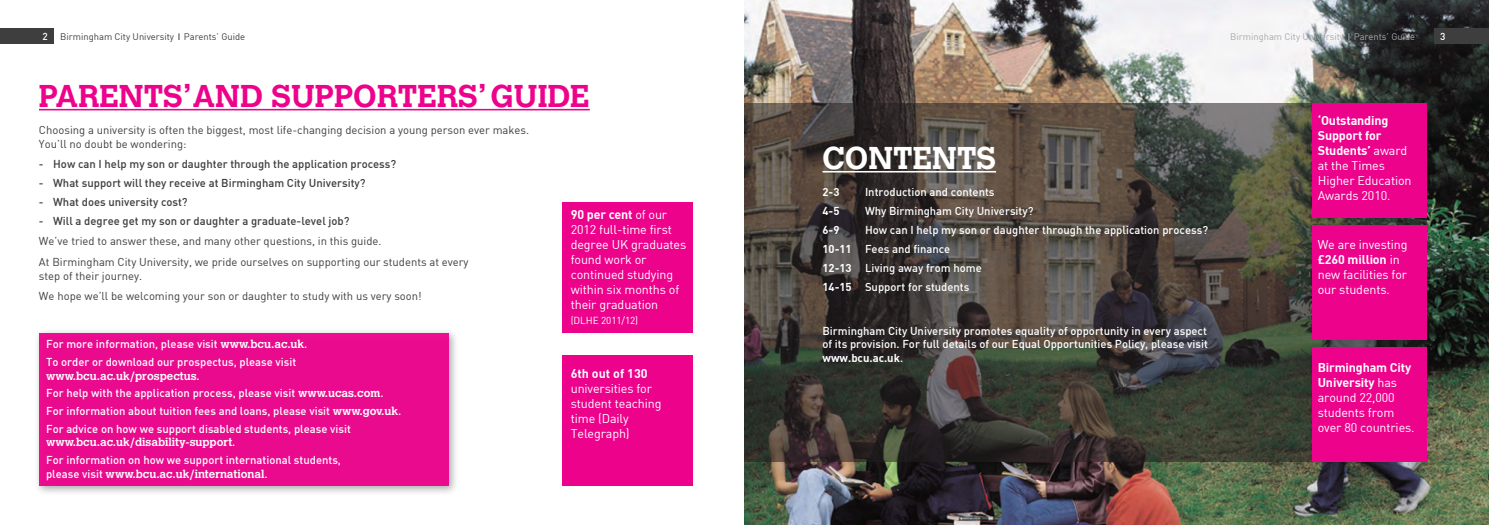
<style>
.page{position:relative;width:1489px;height:525px;background:#fff}
.page>*{position:absolute;margin:0;border:0;box-sizing:border-box;transform-origin:0 0}
.t1{font:700 31.25px "Calvert";color:#ed028c}
.t2{font:700 31.25px "Calvert";color:#fff}
.t3{font:12.5px/15px "DIN2";letter-spacing:-.01em;color:#fff}
.t4{font:500 11.25px/13.5px "DIN2";color:#fff}
.t5{font:11.25px/13.5px "DIN2";color:#3e3e3f}
.t6{font:500 11.25px "DIN2";color:#3e3e3f}
.t7{font:700 11.25px "DIN2";color:#fff}
.t8{font:10px "DIN2";letter-spacing:-.01em;color:#fff}
.t9{font:500 10px "DIN2";color:#fff}
.t10{font:9.38px "DIN2";color:#3e3e3f}
.t11{font:9.38px "DIN2";color:#a8a9ad}
.s1{font-weight:700}
.s2{font-family:"Calvert";font-weight:700}
</style>
<div class="page">
<img style="left:744px;top:0;width:744px;height:524px">
<svg style="left:744px;top:103px;width:682px;height:358px"></svg>
<div style="left:34px;top:328px;width:425px;height:168px;background:#231f20;opacity:.38"></div>
<div style="left:39px;top:333px;width:409px;height:153px;background:#e90a8d"></div>
<div style="left:0;top:28px;width:53px;height:16px;background:#3e3e3f"></div>
<div style="left:1433px;top:28px;width:55px;height:16px;background:#3e3e3f"></div>
<hr style="left:39px;top:109px;width:551px;height:1px;background:#ed028c">
<hr style="left:822px;top:171px;width:174px;height:1px;background:#fff">
<div style="left:1311px;top:347px;width:115px;height:114px;background:#ed028c"></div>
<div style="left:1311px;top:103px;width:115px;height:114px;background:#ed028c"></div>
<div style="left:562px;top:355px;width:130px;height:130px;background:#ed028c"></div>
<div style="left:562px;top:202px;width:130px;height:131px;background:#ed028c"></div>
<div style="left:1311px;top:225px;width:115px;height:114px;background:#ed028c"></div>
<p class="t9" style="left:43px;top:30px;width:7px">2</p>
<p class="t10" style="left:60px;top:31px;width:186px">Birmingham City University Parents’ Guide</p>
<p class="t11" style="left:1230px;top:31px;width:186px">Birmingham City University Parents’ Guide</p>
<p class="t9" style="left:1439px;top:30px;width:7px">3</p>
<p class="t1" style="left:39px;top:76px;width:552px">PARENTS’AND SUPPORTERS’ GUIDE</p>
<p class="t5" style="left:39px;top:123px;width:491px">Choosing a university is often the biggest, most life-changing decision a young person ever makes.<br>You’ll no doubt be wondering:</p>
<p class="t6" style="left:39px;top:157px;width:359px">- How can I help my son or daughter through the application process?</p>
<p class="t6" style="left:39px;top:176px;width:328px">- What support will they receive at Birmingham City University?</p>
<p class="t6" style="left:39px;top:195px;width:150px">- What does university cost?</p>
<p class="t6" style="left:39px;top:213px;width:312px">- Will a degree get my son or daughter a graduate-level job?</p>
<p class="t5" style="left:39px;top:234px;width:344px">We’ve tried to answer these, and many other questions, in this guide.</p>
<p class="t5" style="left:39px;top:255px;width:431px">At Birmingham City University, we pride ourselves on supporting our students at every step of their journey.</p>
<p class="t5" style="left:39px;top:289px;width:384px">We hope we’ll be welcoming your son or daughter to study with us very soon!</p>
<p class="t3" style="left:570px;top:206px;width:117px"><span class="s1">90 per cent</span> of our<br>2012 full-time first degree UK graduates found work or continued studying within six months of their graduation</p>
<p class="t8" style="left:570px;top:314px;width:69px">(DLHE 2011/12)</p>
<p class="t4" style="left:46px;top:337px;width:263px">For more information, please visit <span class="s2">www.bcu.ac.uk</span>.</p>
<p class="t4" style="left:46px;top:355px;width:252px">To order or download our prospectus, please visit <span class="s2">www.bcu.ac.uk/prospectus</span>.</p>
<p class="t4" style="left:46px;top:386px;width:339px">For help with the application process, please visit <span class="s2">www.ucas.com</span>.</p>
<p class="t4" style="left:46px;top:404px;width:357px">For information about tuition fees and loans, please visit <span class="s2">www.gov.uk</span>.</p>
<p class="t4" style="left:46px;top:421px;width:306px">For advice on how we support disabled students, please visit <span class="s2">www.bcu.ac.uk/disability-support</span>.</p>
<p class="t4" style="left:46px;top:453px;width:296px">For information on how we support international students, please visit <span class="s2">www.bcu.ac.uk/international</span>.</p>
<p class="t3" style="left:570px;top:365px;width:92px"><span class="s1">6th out of 130 </span>universities for student teaching time (Daily<br>Telegraph)</p>
<p class="t2" style="left:822px;top:138px;width:175px">CONTENTS</p>
<p class="t7" style="left:822px;top:185px;width:19px">2-3</p>
<p class="t4" style="left:865px;top:185px;width:131px">Introduction and contents</p>
<p class="t7" style="left:822px;top:203px;width:19px">4-5</p>
<p class="t4" style="left:865px;top:204px;width:170px">Why Birmingham City University?</p>
<p class="t7" style="left:822px;top:222px;width:19px">6-9</p>
<p class="t4" style="left:865px;top:223px;width:344px">How can I help my son or daughter through the application process?</p>
<p class="t4" style="left:822px;top:241px;width:129px"><span class="s1">10-11</span> Fees and finance</p>
<p class="t4" style="left:822px;top:260px;width:161px"><span class="s1">12-13</span> Living away from home</p>
<p class="t4" style="left:822px;top:279px;width:148px"><span class="s1">14-15</span> Support for students</p>
<p class="t4" style="left:822px;top:323px;width:387px;text-align:justify">Birmingham City University promotes equality of opportunity in every aspect of its provision. For full details of our Equal Opportunities Policy, please visit <span class="s1">www.bcu.ac.uk</span>.</p>
<p class="t3" style="left:1317px;top:113px;width:95px"><span class="s1">‘Outstanding<br>Support for<br>Students’</span> award at the Times<br>Higher Education<br>Awards 2010.</p>
<p class="t3" style="left:1317px;top:236px;width:91px">We are investing <span class="s1">£260 million</span> in new facilities for our students.</p>
<p class="t3" style="left:1317px;top:360px;width:98px"><span class="s1">Birmingham City<br>University</span> has around 22,000 students from over 80 countries.</p>
</div>
